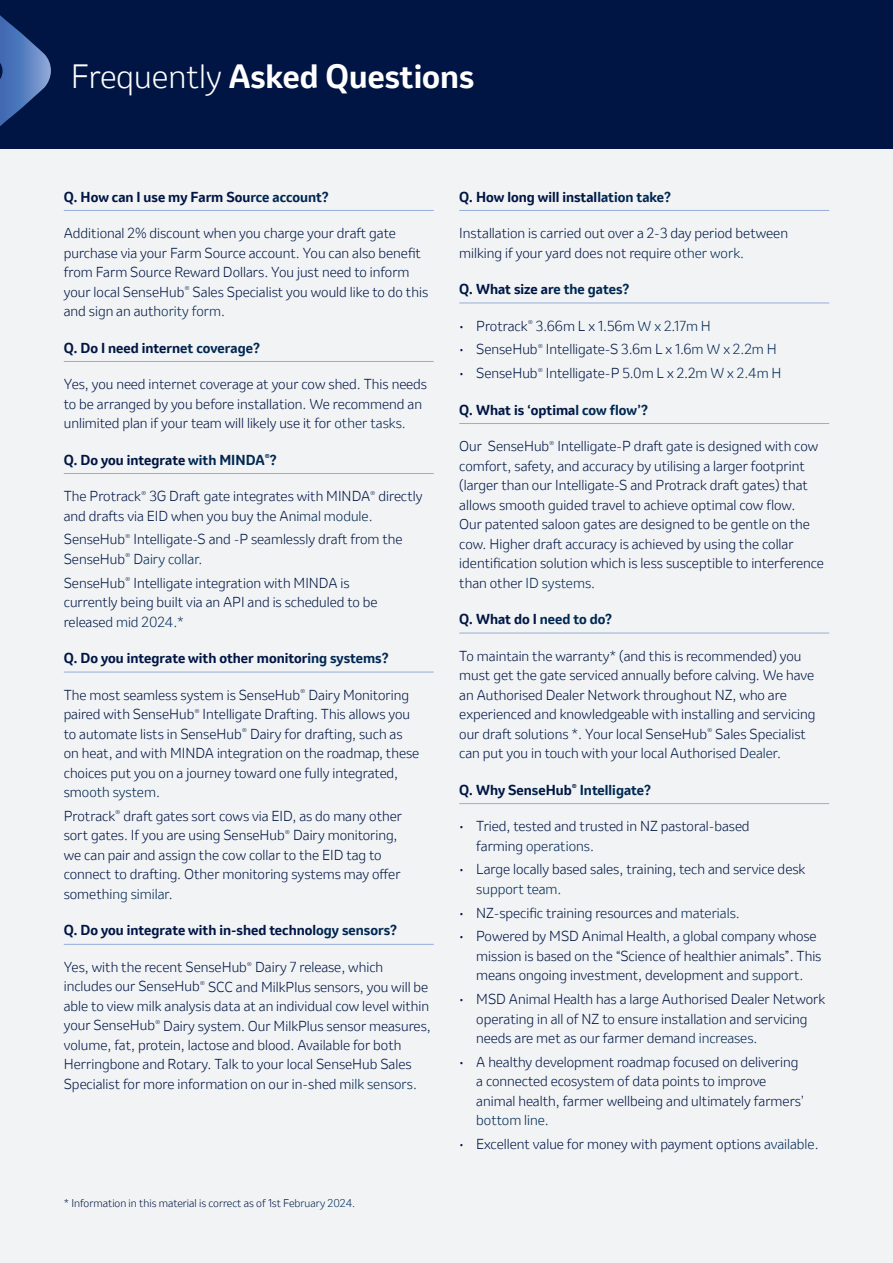
<style>
.page{position:relative;width:893px;height:1263px;background:#f1f3f4}
.page>*{position:absolute;margin:0;border:0;box-sizing:border-box;transform-origin:0 0}
.t1{font:700 31.5px "Invention";color:#fff}
.t2{font:300 13.5px/19.5px "Invention";color:#001544}
.t3{font:700 13.5px "Invention";color:#001544}
.t4{font:700 13.5px "Invention";color:#002752}
.t5{font:300 13.5px "Invention";color:#002752}
.t6{font:300 10.5px "Invention";color:#001544}
.s1{font-weight:300}
.s2{color:#002752}
.s3{color:#001544}
</style>
<div class="page">
<hr style="left:64px;top:210px;width:370px;height:1px;background:#97adda">
<hr style="left:64px;top:361px;width:370px;height:1px;background:#97adda">
<hr style="left:64px;top:473px;width:370px;height:1px;background:#97adda">
<hr style="left:64px;top:672px;width:370px;height:1px;background:#97adda">
<hr style="left:64px;top:944px;width:370px;height:1px;background:#97adda">
<hr style="left:459px;top:210px;width:370px;height:1px;background:#97adda">
<hr style="left:459px;top:303px;width:370px;height:1px;background:#97adda">
<hr style="left:459px;top:423px;width:370px;height:1px;background:#97adda">
<hr style="left:459px;top:633px;width:370px;height:1px;background:#97adda">
<hr style="left:459px;top:803px;width:370px;height:1px;background:#97adda">
<div style="left:0;top:0;width:893px;height:148px;background:#001544"></div>
<svg style="left:0;top:15px;width:51px;height:111px"></svg>
<h1 class="t1" style="left:71px;top:53px;width:405px"><span class="s1">Frequently</span> Asked Questions</h1>
<p class="t3" style="left:64px;top:187px;width:267px">Q. How can I use my Farm Sou<span class="s2">rce account?</span></p>
<p class="t2" style="left:64px;top:223px;width:366px">Additional 2% discount when you charge your draft gate purchase via your Farm Source account. You can also benefit from Farm Source Reward Dollars. You just need to inform your local SenseHub<sup>®</sup> Sales Specialist you would like to do this and sign an auth<span class="s2">ority form.</span></p>
<p class="t3" style="left:64px;top:338px;width:198px">Q. Do I need intern<span class="s2">et coverage?</span></p>
<p class="t2" style="left:64px;top:374px;width:365px">Yes, you need internet coverage at your cow shed. This needs to be arranged by you before installation. We recommend an unlimited plan if your team will likely use it for <span class="s2">other tasks.</span></p>
<p class="t3" style="left:64px;top:450px;width:214px">Q. Do you integrate <span class="s2">with MINDA</span><sup>®</sup><span class="s2">?</span></p>
<p class="t2" style="left:64px;top:486px;width:360px">The Protrack<sup>®</sup> 3G Draft gate integrates with MINDA<sup>®</sup> directly and drafts via EID when you buy the Ani<span class="s2">mal module.</span></p>
<p class="t2" style="left:64px;top:529px;width:340px">SenseHub<sup>®</sup> Intelligate-S and -P seamlessly draft from the<br>SenseHub<sup>®</sup> D<span class="s2">airy collar.</span></p>
<p class="t2" style="left:64px;top:573px;width:315px">SenseHub<sup>®</sup> Intelligate integration with MINDA is currently being built via an API and is scheduled to be release<span class="s2">d mid 2024.*</span></p>
<p class="t3" style="left:64px;top:648px;width:326px">Q. Do you integrate with other monitor<span class="s2">ing systems?</span></p>
<p class="t2" style="left:64px;top:685px;width:357px">The most seamless system is SenseHub<sup>®</sup> Dairy Monitoring paired with SenseHub<sup>®</sup> Intelligate Drafting. This allows you to automate lists in SenseHub<sup>®</sup> Dairy for drafting, such as on heat, and with MINDA integration on the roadmap, these choices put you on a journey toward one fully integrated, sm<span class="s2">ooth system.</span></p>
<p class="t2" style="left:64px;top:806px;width:340px">Protrack<sup>®</sup> draft gates sort cows via EID, as do many other sort gates. If you are using SenseHub<sup>®</sup> Dairy monitoring, we can pair and assign the cow collar to the EID tag to connect to drafting. Other monitoring systems may offer somethi<span class="s2">ng similar.</span></p>
<p class="t3" style="left:64px;top:921px;width:335px">Q. Do you integrate with in-shed technol<span class="s2">ogy sensors?</span></p>
<p class="t2" style="left:64px;top:957px;width:368px">Yes, with the recent SenseHub<sup>®</sup> Dairy 7 release, which includes our SenseHub<sup>®</sup> SCC and MilkPlus sensors, you will be able to view milk analysis data at an individual cow level within your SenseHub<sup>®</sup> Dairy system. Our MilkPlus sensor measures, volume, fat, protein, lactose and blood. Available for both Herringbone and Rotary. Talk to your local SenseHub Sales Specialist for more information on our in-shed m<span class="s2">ilk sensors.</span></p>
<p class="t6" style="left:64px;top:1196px;width:293px">* Information in this material is correct as of 1st Fe<span class="s2">bruary 2024.</span></p>
<p class="t3" style="left:459px;top:187px;width:213px">Q. How long will instal<span class="s2">lation take?</span></p>
<p class="t2" style="left:459px;top:223px;width:330px">Installation is carried out over a 2-3 day period between milking if your yard does not require <span class="s2">other work.</span></p>
<p class="t3" style="left:459px;top:279px;width:172px">Q. What size ar<span class="s2">e the gates?</span></p>
<p class="t2" style="left:459px;top:316px;width:253px">• Protrack<sup>®</sup> 3.66m L x 1.56m <span class="s2">W x 2.17m H</span></p>
<p class="t2" style="left:459px;top:339px;width:319px">• SenseHub<sup>®</sup> Intelligate-S 3.6m L x 1.6<span class="s2">m W x 2.2m H</span></p>
<p class="t2" style="left:459px;top:363px;width:324px">• SenseHub<sup>®</sup> Intelligate-P 5.0m L x 2.2<span class="s2">m W x 2.4m H</span></p>
<p class="t3" style="left:459px;top:400px;width:190px">Q. What is ‘optima<span class="s2">l cow flow’?</span></p>
<p class="t2" style="left:459px;top:436px;width:366px">Our SenseHub<sup>®</sup> Intelligate-P draft gate is designed with cow comfort, safety, and accuracy by utilising a larger footprint (larger than our Intelligate-S and Protrack draft gates) that allows smooth guided travel to achieve optimal cow flow.<br>Our patented saloon gates are designed to be gentle on the cow. Higher draft accuracy is achieved by using the collar identification solution which is less susceptible to interference than other <span class="s2">ID systems.</span></p>
<p class="t3" style="left:459px;top:609px;width:154px">Q. What do I <span class="s2">need to do?</span></p>
<p class="t2" style="left:459px;top:646px;width:358px">To maintain the warranty* (and this is recommended) you must get the gate serviced annually before calving. We have an Authorised Dealer Network throughout NZ, who are experienced and knowledgeable with installing and servicing our draft solutions *. Your local SenseHub<sup>®</sup> Sales Specialist can put you in touch with your local Authori<span class="s2">sed Dealer.</span></p>
<p class="t4" style="left:459px;top:780px;width:193px"><span class="s3">Q. Why Sen</span>s<span class="s3">eHub</span><sup>®</sup> Intelligate?</p>
<p class="t2" style="left:476px;top:816px;width:275px;text-indent:-17px">• Tried, tested and trusted in NZ pastoral-based farming <span class="s2">operations.</span></p>
<p class="t2" style="left:476px;top:859px;width:331px;text-indent:-17px">• Large locally based sales, training, tech and service desk s<span class="s2">upport team.</span></p>
<p class="t2" style="left:459px;top:903px;width:282px">• NZ-specific training resources an<span class="s2">d materials.</span></p>
<p class="t2" style="left:476px;top:926px;width:347px;text-indent:-17px">• Powered by MSD Animal Health, a global company whose mission is based on the “Science of healthier animals”. This means ongoing investment, development a<span class="s2">nd support.</span></p>
<p class="t2" style="left:476px;top:989px;width:351px;text-indent:-17px">• MSD Animal Health has a large Authorised Dealer Network operating in all of NZ to ensure installation and servicing needs are met as our farmer deman<span class="s2">d increases.</span></p>
<p class="t2" style="left:476px;top:1052px;width:329px;text-indent:-17px">• A healthy development roadmap focused on delivering a connected ecosystem of data points to improve animal health, farmer wellbeing and ultimately farmers’</p>
<p class="t5" style="left:476px;top:1111px;width:74px">bottom line.</p>
<p class="t2" style="left:459px;top:1134px;width:361px">• Excellent value for money with payment options <span class="s2">available.</span></p>
</div>
